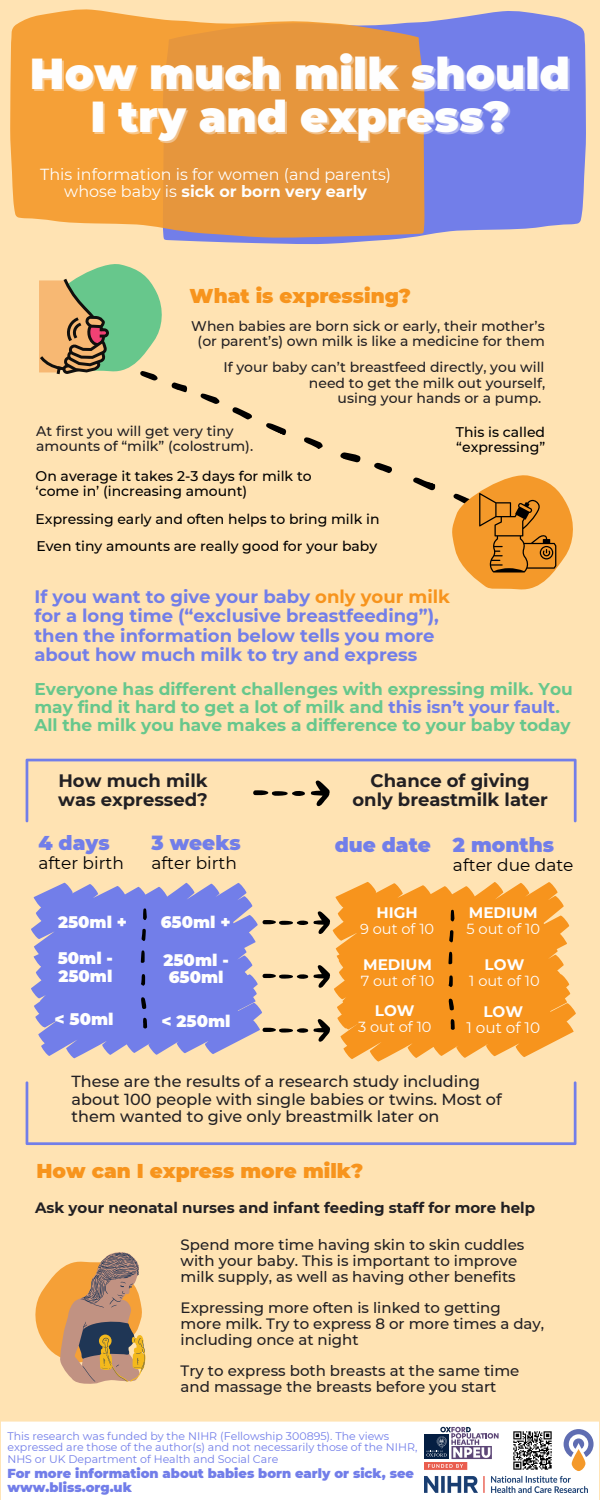
<style>
.page{position:relative;width:600px;height:1500px;background:#ffe3b3}
.page>*{position:absolute;margin:0;border:0;box-sizing:border-box;transform-origin:0 0}
.t1{font:900 43.2px "Montserrat";color:#fefefe}
.t2{font:900 20px "Montserrat";color:#f7941d}
.t3{font:900 20px "Montserrat";color:#727ee9}
.t4{font:700 18px/19.5px "Montserrat";color:#727ee9}
.t5{font:700 18px/19.5px "Montserrat";color:#222023}
.t6{font:700 17px/18px "Montserrat";color:#67c78c}
.t7{font:17px "Montserrat";color:#000}
.t8{font:900 16.4px/17.6px "Montserrat";color:#fefefe;text-align:center}
.t9{font:500 16px/17.2px "Montserrat";color:#222023}
.t10{font:16px/17px "Montserrat";color:#fefefe;text-align:center}
.t11{font:700 15.2px "Montserrat";color:#fefefe}
.t12{font:15.2px/15.8px "Montserrat";color:#fefefe;text-align:center}
.t13{font:500 15px/15.8px "Montserrat";color:#222023}
.t14{font:700 15px "Montserrat";color:#222023}
.t15{font:14.6px "Montserrat";color:#fefefe}
.t16{font:500 14px/15px "Montserrat";color:#222023;text-align:center}
.t17{font:500 14px/15px "Montserrat";color:#000}
.t18{font:900 13px/14.1px "Montserrat";color:#727ee9}
.t19{font:11px/11.9px "Montserrat";color:#727ee9}
.s1{font-weight:700}
.s2{color:#f7941d}
.s3{color:#727ee9}
</style>
<div class="page">
<svg style="left:340px;top:452px;width:21px;height:11px"></svg>
<svg style="left:266px;top:423px;width:21px;height:12px"></svg>
<svg style="left:232px;top:407px;width:20px;height:13px"></svg>
<svg style="left:304px;top:437px;width:19px;height:12px"></svg>
<svg style="left:374px;top:462px;width:18px;height:11px"></svg>
<svg style="left:200px;top:393px;width:20px;height:11px"></svg>
<svg style="left:189px;top:11px;width:397px;height:233px;background:#8088e3"></svg>
<svg style="left:10px;top:9px;width:415px;height:229px;background:#eb9e45"></svg>
<svg style="left:26px;top:1081px;width:551px;height:64px"></svg>
<svg style="left:413px;top:475px;width:160px;height:115px"></svg>
<svg style="left:35px;top:1252px;width:111px;height:132px"></svg>
<svg style="left:23px;top:235px;width:166px;height:158px"></svg>
<div style="left:1px;top:1422px;width:598px;height:78px;background:#fff"></div>
<svg style="left:564px;top:1429px;width:30px;height:42px"></svg>
<img style="left:424px;top:1463px;width:164px;height:29px">
<div style="left:424px;top:1435px;width:25px;height:24px;background:#041e42"></div>
<svg style="left:426px;top:1427px;width:73px;height:32px"></svg>
<svg style="left:26px;top:759px;width:551px;height:63px"></svg>
<img style="left:512px;top:1429px;width:42px;height:42px">
<svg style="left:31px;top:882px;width:545px;height:180px"></svg>
<p class="t1" style="left:30px;top:47px;width:542px">How much milk should</p>
<p class="t1" style="left:90px;top:90px;width:421px">I try and express?</p>
<h4 class="t10" style="left:40px;top:165px;width:352px">This information is for women (and parents) whose baby is <span class="s1">sick or born very early</span></h4>
<p class="t2" style="left:190px;top:284px;width:223px">What is expressing?</p>
<p class="t16" style="left:191px;top:319px;width:355px">When babies are born sick or early, their mother’s (or parent’s) own milk is like a medicine for them</p>
<p class="t16" style="left:223px;top:359px;width:323px">If your baby can’t breastfeed directly, you will</p>
<p class="t16" style="left:36px;top:424px;width:218px;text-align:left">At first you will get very tiny amounts of “milk” (colostrum).</p>
<h3 class="t16" style="left:309px;top:375px;width:238px;text-align:right">need to get the milk out yourself, using your hands or a pump.</h3>
<p class="t17" style="left:456px;top:425px;width:91px">This is called “expressing”</p>
<h3 class="t17" style="left:36px;top:468px;width:278px">On average it takes 2-3 days for milk to ‘come in’ (increasing amount)</h3>
<p class="t17" style="left:36px;top:512px;width:345px">Expressing early and often helps to bring milk in</p>
<p class="t17" style="left:36px;top:539px;width:342px">Even tiny amounts are really good for your baby</p>
<p class="t4" style="left:34px;top:587px;width:417px">If you want to give your baby <span class="s2">only your milk </span>for a long time (“exclusive breastfeeding”), then the information below tells you more about how much milk to try and express</p>
<p class="t6" style="left:34px;top:680px;width:540px">Everyone has different challenges with expressing milk. You may find it hard to get a lot of milk and <span class="s3">this isn’t your fault</span>.<br>All the milk you have makes a difference to your baby today</p>
<p class="t5" style="left:58px;top:771px;width:151px">How much milk was expressed?</p>
<h2 class="t5" style="left:352px;top:771px;width:197px;text-align:center">Chance of giving only breastmilk later</h2>
<h3 class="t3" style="left:38px;top:830px;width:73px">4 days</h3>
<h3 class="t7" style="left:38px;top:852px;width:87px">after birth</h3>
<p class="t3" style="left:151px;top:830px;width:91px">3 weeks</p>
<p class="t7" style="left:151px;top:852px;width:87px">after birth</p>
<h3 class="t3" style="left:335px;top:833px;width:98px">due date</h3>
<p class="t3" style="left:453px;top:833px;width:103px">2 months</p>
<p class="t7" style="left:453px;top:855px;width:122px">after due date</p>
<p class="t8" style="left:58px;top:913px;width:71px">250ml +</p>
<h6 class="t8" style="left:161px;top:913px;width:71px">650ml +</h6>
<h3 class="t8" style="left:58px;top:949px;width:57px;text-align:left">50ml -<br>250ml</h3>
<h3 class="t8" style="left:163px;top:951px;width:67px">250ml -<br>650ml</h3>
<p class="t8" style="left:55px;top:1011px;width:61px">&lt; 50ml</p>
<p class="t8" style="left:161px;top:1013px;width:71px">&lt; 250ml</p>
<h3 class="t11" style="left:377px;top:903px;width:43px">HIGH</h3>
<h3 class="t15" style="left:360px;top:919px;width:76px">9 out of 10</h3>
<p class="t11" style="left:363px;top:955px;width:70px">MEDIUM</p>
<p class="t15" style="left:361px;top:972px;width:75px">7 out of 10</p>
<h4 class="t11" style="left:375px;top:1001px;width:41px">LOW</h4>
<h4 class="t15" style="left:358px;top:1018px;width:75px">3 out of 10</h4>
<h3 class="t11" style="left:469px;top:903px;width:70px">MEDIUM</h3>
<h3 class="t15" style="left:467px;top:919px;width:75px">5 out of 10</h3>
<p class="t11" style="left:485px;top:955px;width:41px">LOW</p>
<p class="t15" style="left:469px;top:972px;width:72px">1 out of 10</p>
<h2 class="t12" style="left:466px;top:1003px;width:75px"><span class="s1">LOW<br></span>1 out of 10</h2>
<p class="t9" style="left:72px;top:1073px;width:432px">These are the results of a research study including about 100 people with single babies or twins. Most of them wanted to give only breastmilk later on</p>
<h2 class="t2" style="left:37px;top:1158px;width:328px">How can I express more milk?</h2>
<h4 class="t14" style="left:35px;top:1199px;width:502px">Ask your neonatal nurses and infant feeding staff for more help</h4>
<h1 class="t13" style="left:181px;top:1237px;width:345px">Spend more time having skin to skin cuddles with your baby. This is important to improve milk supply, as well as having other benefits</h1>
<p class="t13" style="left:181px;top:1300px;width:365px">Expressing more often is linked to getting more milk. Try to express 8 or more times a day, including once at night</p>
<p class="t13" style="left:181px;top:1363px;width:340px">Try to express both breasts at the same time and massage the breasts before you start</p>
<p class="t19" style="left:7px;top:1430px;width:411px">This research was funded by the NIHR (Fellowship 300895). The views expressed are those of the author(s) and not necessarily those of the NIHR,<br>NHS or UK Department of Health and Social Care</p>
<h3 class="t18" style="left:7px;top:1466px;width:408px">For more information about babies born early or sick, see www.bliss.org.uk</h3>
</div>
